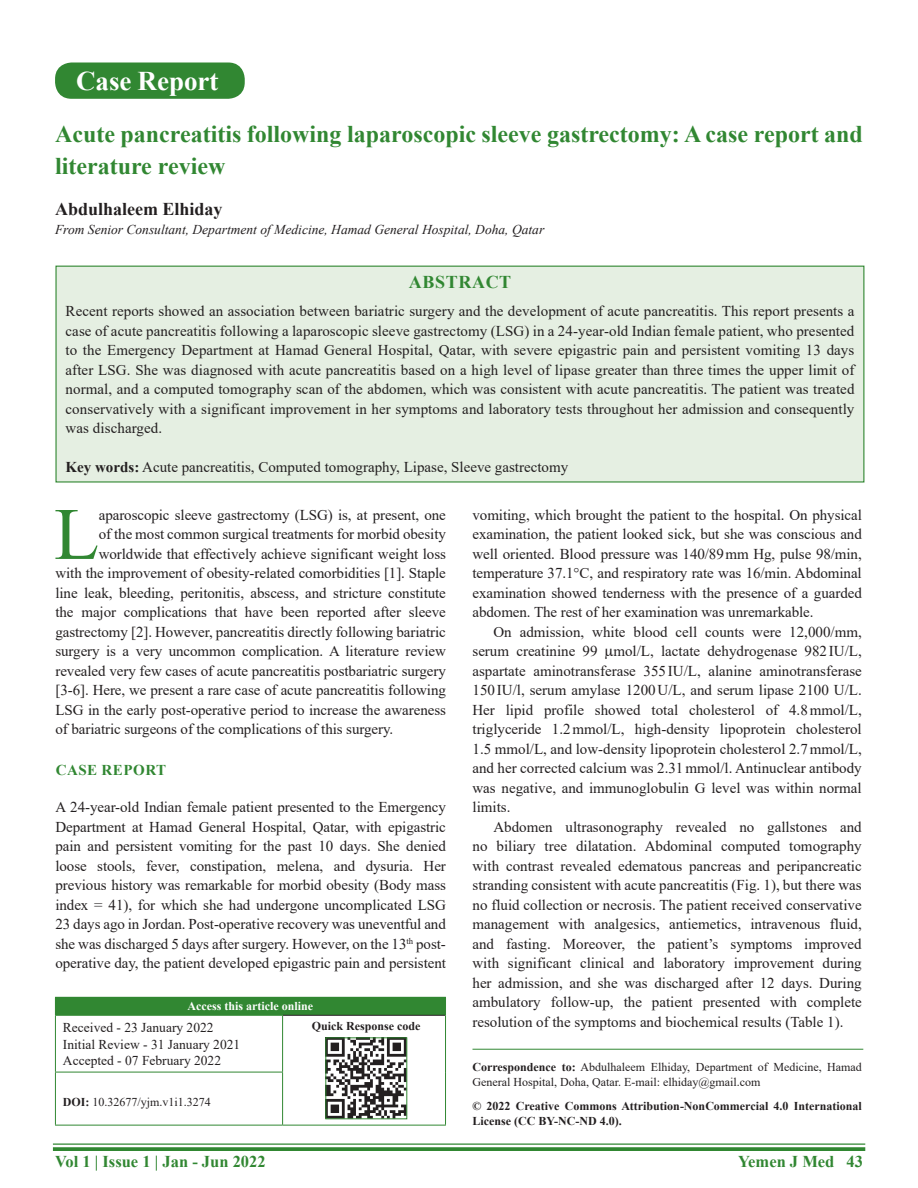
<style>
.page{position:relative;width:918px;height:1188px;background:#fff}
.page>*{position:absolute;margin:0;border:0;box-sizing:border-box;transform-origin:0 0}
.DROP_CAP_TX{font:73.95px "Times New Roman";color:#318732}
.AH{font:700 27px "Times New Roman";color:#fff}
.AT{font:700 24px/31.5px "Times New Roman";color:#318732}
.AU{font:700 18px "Times New Roman";color:#231f20}
.ABSH{font:700 18px "Times New Roman";letter-spacing:.035em;color:#318732}
.RF{font:700 16.5px "Times New Roman";color:#318732}
.TX{font:15px/19.5px "Times New Roman";color:#231f20;text-align:justify}
.TXFL{font:15px/19.5px "Times New Roman";letter-spacing:-.005em;color:#231f20;text-align:justify}
.ABS{font:15px/19.5px "Times New Roman";letter-spacing:.005em;color:#231f20;text-align:justify}
.DROP_CAP_TX-2{font:15px "Times New Roman";letter-spacing:-.005em;color:#231f20}
.KWD{font:15px "Times New Roman";color:#231f20}
.t1{font:700 15px "Times New Roman";letter-spacing:.035em;color:#318732}
.AFF{font:italic 13.5px "Times New Roman";color:#231f20}
.HIS{font:13.5px/16.5px "Times New Roman";color:#231f20}
.ADD{font:12px/15px "Times New Roman";color:#231f20}
.CR{font:700 12px/15px "Times New Roman";color:#231f20}
.DOI{font:12px "Times New Roman";color:#231f20}
.AAO{font:700 12px "Times New Roman";color:#fff}
.QR{font:700 12px "Times New Roman";color:#231f20}
.s1{font-weight:700}
</style>
<div class="page">
<hr style="left:53px;top:1143px;width:812px;height:2px;background:#318732">
<svg style="left:53px;top:1147px;width:812px;height:4px;background:#3d8e3e"></svg>
<div style="left:56px;top:266px;width:808px;height:216px;background:#e5efe2"></div>
<div style="left:55px;top:266px;width:809px;height:217px;border:1px solid #318732"></div>
<hr style="left:472px;top:1049px;width:391px;height:1px;background:#318732">
<div style="left:55px;top:63px;width:190px;height:36px;background:#318732;border-radius:17px"></div>
<div style="left:55px;top:997px;width:391px;height:18px;background:#318732"></div>
<hr style="left:283px;top:1015px;width:162px;height:1px;background:#231f20">
<hr style="left:55px;top:1016px;width:1px;height:56px;background:#318732">
<hr style="left:55px;top:1015px;width:228px;height:1px;background:#318732">
<hr style="left:282px;top:1016px;width:1px;height:56px;background:#318732">
<hr style="left:445px;top:1015px;width:1px;height:57px;background:#318732">
<hr style="left:445px;top:1072px;width:1px;height:53px;background:#318732">
<hr style="left:55px;top:1072px;width:1px;height:53px;background:#318732">
<hr style="left:55px;top:1072px;width:228px;height:1px;background:#318732">
<hr style="left:55px;top:1125px;width:228px;height:1px;background:#318732">
<hr style="left:282px;top:1072px;width:1px;height:53px;background:#318732">
<hr style="left:283px;top:1125px;width:163px;height:1px;background:#318732">
<img style="left:328px;top:1040px;width:77px;height:77px">
<div style="left:326px;top:1038px;width:81px;height:81px;border:1px solid #318732"></div>
<p class="AH" style="left:76px;top:61px;width:144px">Case Report</p>
<p class="AT" style="left:55px;top:118px;width:809px">Acute pancreatitis following laparoscopic sleeve gastrectomy: A case report and literature review</p>
<p class="AU" style="left:55px;top:196px;width:169px">Abdulhaleem Elhiday</p>
<p class="AFF" style="left:55px;top:221px;width:491px">From Senior Consultant, Department of Medicine, Hamad General Hospital, Doha, Qatar</p>
<p class="ABSH" style="left:409px;top:269px;width:104px">ABSTRACT</p>
<p class="ABS" style="left:66px;top:301px;width:790px">Recent reports showed an association between bariatric surgery and the development of acute pancreatitis. This report presents a case of acute pancreatitis following a laparoscopic sleeve gastrectomy (LSG) in a 24-year-old Indian female patient, who presented to the Emergency Department at Hamad General Hospital, Qatar, with severe epigastric pain and persistent vomiting 13 days after LSG. She was diagnosed with acute pancreatitis based on a high level of lipase greater than three times the upper limit of normal, and a computed tomography scan of the abdomen, which was consistent with acute pancreatitis. The patient was treated conservatively with a significant improvement in her symptoms and laboratory tests throughout her admission and consequently was discharged.</p>
<p class="KWD" style="left:66px;top:457px;width:504px"><span class="s1">Key words:</span> Acute pancreatitis, Computed tomography, Lipase, Sleeve gastrectomy</p>
<p class="DROP_CAP_TX" style="left:54px;top:482px;width:47px">L</p>
<p class="DROP_CAP_TX-2" style="left:99px;top:504px;width:349px">aparoscopic sleeve gastrectomy (LSG) is, at present, one</p>
<p class="DROP_CAP_TX-2" style="left:99px;top:524px;width:349px">of the most common surgical treatments for morbid obesity</p>
<p class="DROP_CAP_TX-2" style="left:99px;top:543px;width:349px">worldwide that effectively achieve significant weight loss</p>
<p class="DROP_CAP_TX-2" style="left:55px;top:563px;width:392px">with the improvement of obesity-related comorbidities [1]. Staple</p>
<p class="DROP_CAP_TX-2" style="left:55px;top:582px;width:392px">line leak, bleeding, peritonitis, abscess, and stricture constitute</p>
<p class="DROP_CAP_TX-2" style="left:55px;top:602px;width:392px">the major complications that have been reported after sleeve</p>
<p class="DROP_CAP_TX-2" style="left:55px;top:621px;width:392px">gastrectomy [2]. However, pancreatitis directly following bariatric</p>
<p class="DROP_CAP_TX-2" style="left:55px;top:641px;width:392px">surgery is a very uncommon complication. A literature review</p>
<p class="DROP_CAP_TX-2" style="left:55px;top:660px;width:392px">revealed very few cases of acute pancreatitis postbariatric surgery</p>
<p class="DROP_CAP_TX-2" style="left:55px;top:680px;width:392px">[3-6]. Here, we present a rare case of acute pancreatitis following</p>
<p class="DROP_CAP_TX-2" style="left:55px;top:699px;width:392px">LSG in the early post-operative period to increase the awareness</p>
<p class="DROP_CAP_TX-2" style="left:55px;top:719px;width:339px">of bariatric surgeons of the complications of this surgery.</p>
<h1 class="t1" style="left:56px;top:759px;width:112px">CASE REPORT</h1>
<p class="TXFL" style="left:55px;top:797px;width:392px">A 24-year-old Indian female patient presented to the Emergency Department at Hamad General Hospital, Qatar, with epigastric pain and persistent vomiting for the past 10 days. She denied loose stools, fever, constipation, melena, and dysuria. Her previous history was remarkable for morbid obesity (Body mass index = 41), for which she had undergone uncomplicated LSG 23 days ago in Jordan. Post-operative recovery was uneventful and she was discharged 5 days after surgery. However, on the 13<sup>th</sup> post&shy;operative day, the patient developed epigastric pain and persistent</p>
<p class="AAO" style="left:188px;top:998px;width:127px">Access this article online</p>
<p class="HIS" style="left:63px;top:1019px;width:179px">Received - 23 January 2022<br>Initial Review - 31 January 2021<br>Accepted - 07 February 2022</p>
<p class="QR" style="left:312px;top:1017px;width:110px">Quick Response code</p>
<p class="DOI" style="left:63px;top:1094px;width:150px"><span class="s1">DOI:</span> 10.32677/yjm.v1i1.3274</p>
<p class="TXFL" style="left:472px;top:505px;width:391px">vomiting, which brought the patient to the hospital. On physical examination, the patient looked sick, but she was conscious and well oriented. Blood pressure was 140/89mm Hg, pulse 98/min, temperature 37.1°C, and respiratory rate was 16/min. Abdominal examination showed tenderness with the presence of a guarded abdomen. The rest of her examination was unremarkable.</p>
<p class="TX" style="left:472px;top:622px;width:391px;text-indent:21px">On admission, white blood cell counts were 12,000/mm, serum creatinine 99 mol/L, lactate dehydrogenase 982IU/L, aspartate aminotransferase 355 IU/L, alanine aminotransferase 150IU/l, serum amylase 1200U/L, and serum lipase 2100 U/L.<br>Her lipid profile showed total cholesterol of 4.8mmol/L, triglyceride 1.2mmol/L, high-density lipoprotein cholesterol 1.5 mmol/L, and low-density lipoprotein cholesterol 2.7mmol/L, and her corrected calcium was 2.31mmol/l. Antinuclear antibody was negative, and immunoglobulin G level was within normal limits.</p>
<p class="TX" style="left:472px;top:817px;width:391px;text-indent:21px">Abdomen ultrasonography revealed no gallstones and no biliary tree dilatation. Abdominal computed tomography with contrast revealed edematous pancreas and peripancreatic stranding consistent with acute pancreatitis (Fig. 1), but there was no fluid collection or necrosis. The patient received conservative management with analgesics, antiemetics, intravenous fluid, and fasting. Moreover, the patient’s symptoms improved with significant clinical and laboratory improvement during her admission, and she was discharged after 12 days. During ambulatory follow-up, the patient presented with complete resolution of the symptoms and biochemical results (Table 1).</p>
<p class="ADD" style="left:472px;top:1059px;width:391px"><span class="s1">Correspondence to:</span> Abdulhaleem Elhiday, Department of Medicine, Hamad<br>General Hospital, Doha, Qatar. E-mail: elhiday@gmail.com</p>
<p class="CR" style="left:472px;top:1099px;width:391px">© 2022 Creative Commons Attribution-NonCommercial 4.0 International<br>License (CC BY-NC-ND 4.0).</p>
<p class="RF" style="left:55px;top:1150px;width:212px">Vol 1 | Issue 1 | Jan - Jun 2022</p>
<p class="RF" style="left:738px;top:1150px;width:126px">Yemen J Med 43</p>
</div>
